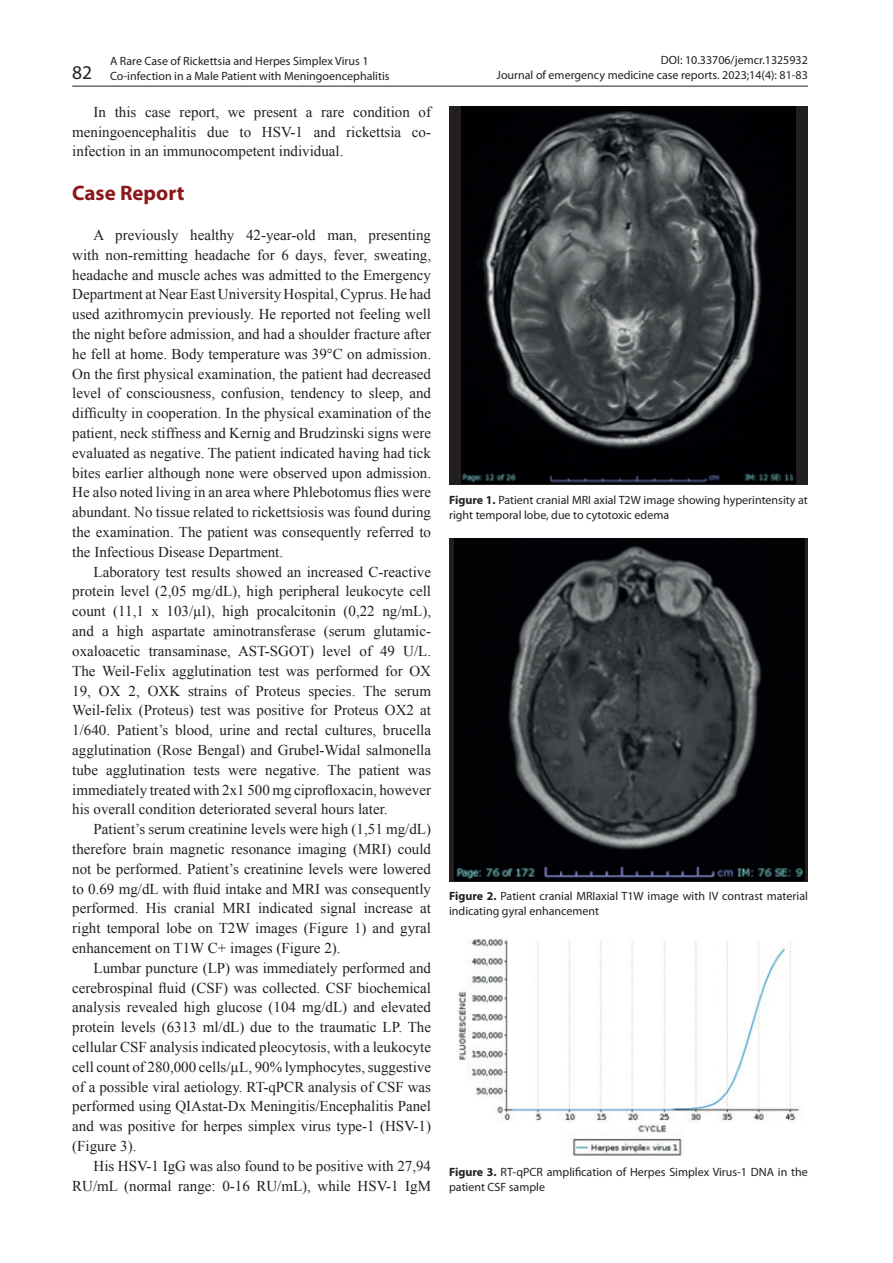
<style>
.page{position:relative;width:893px;height:1263px;background:#fff}
.page>*{position:absolute;margin:0;border:0;box-sizing:border-box;transform-origin:0 0}
.t1{font:700 21px "Myriad Pro";color:#8c171a}
.t2{font:19.5px "Myriad Pro";color:#231f20}
.t3{font:15px/19.8px "Times New Roman";color:#231f20;text-align:justify}
.t4{font:12px/15px "Myriad Pro";color:#231f20}
.s1{font-weight:700}
</style>
<div class="page">
<hr style="left:72px;top:86px;width:736px;height:1px;background:#231f20">
<div style="left:449px;top:106px;width:359px;height:379px;background:#231f20"></div>
<img style="left:462px;top:106px;width:333px;height:377px">
<div style="left:449px;top:538px;width:359px;height:343px;background:linear-gradient(to bottom,#231f20,#231f20)"></div>
<img style="left:455px;top:538px;width:349px;height:342px">
<img style="left:458px;top:938px;width:342px;height:219px">
<h2 class="t2" style="left:72px;top:61px;width:22px">82</h2>
<p class="t4" style="left:110px;top:54px;width:281px;line-height:14.4px">A Rare Case of Rickettsia and Herpes Simplex Virus 1<br>Co-infection in a Male Patient with Meningoencephalitis</p>
<p class="t3" style="left:72px;top:102px;width:360px;text-indent:21px">In this case report, we present a rare condition of meningoencephalitis due to HSV-1 and rickettsia co&shy;infection in an immunocompetent individual.</p>
<h1 class="t1" style="left:72px;top:180px;width:114px">Case Report</h1>
<p class="t3" style="left:72px;top:225px;width:360px;text-indent:21px">A previously healthy 42-year-old man, presenting with non-remitting headache for 6 days, fever, sweating, headache and muscle aches was admitted to the Emergency Department at Near East University Hospital, Cyprus. He had used azithromycin previously. He reported not feeling well the night before admission, and had a shoulder fracture after he fell at home. Body temperature was 39°C on admission.<br>On the first physical examination, the patient had decreased level of consciousness, confusion, tendency to sleep, and difficulty in cooperation. In the physical examination of the patient, neck stiffness and Kernig and Brudzinski signs were evaluated as negative. The patient indicated having had tick bites earlier although none were observed upon admission.<br>He also noted living in an area where Phlebotomus flies were abundant. No tissue related to rickettsiosis was found during the examination. The patient was consequently referred to the Infectious Disease Department.</p>
<p class="t3" style="left:72px;top:561px;width:360px;text-indent:21px">Laboratory test results showed an increased C-reactive protein level (2,05 mg/dL), high peripheral leukocyte cell count (11,1 x 103/µl), high procalcitonin (0,22 ng/mL), and a high aspartate aminotransferase (serum glutamic&shy;oxaloacetic transaminase, AST-SGOT) level of 49 U/L.<br>The Weil-Felix agglutination test was performed for OX 19, OX 2, OXK strains of Proteus species. The serum Weil-felix (Proteus) test was positive for Proteus OX2 at 1/640. Patient’s blood, urine and rectal cultures, brucella agglutination (Rose Bengal) and Grubel-Widal salmonella tube agglutination tests were negative. The patient was immediately treated with 2x1 500 mg ciprofloxacin, however his overall condition deteriorated several hours later.</p>
<p class="t3" style="left:72px;top:819px;width:360px;text-indent:21px">Patient’s serum creatinine levels were high (1,51 mg/dL) therefore brain magnetic resonance imaging (MRI) could not be performed. Patient’s creatinine levels were lowered to 0.69 mg/dL with fluid intake and MRI was consequently performed. His cranial MRI indicated signal increase at right temporal lobe on T2W images (Figure 1) and gyral enhancement on T1W C+ images (Figure 2).</p>
<p class="t3" style="left:72px;top:957px;width:360px;text-indent:21px">Lumbar puncture (LP) was immediately performed and cerebrospinal fluid (CSF) was collected. CSF biochemical analysis revealed high glucose (104 mg/dL) and elevated protein levels (6313 ml/dL) due to the traumatic LP. The cellular CSF analysis indicated pleocytosis, with a leukocyte cell count of 280,000 cells/µL, 90% lymphocytes, suggestive of a possible viral aetiology. RT-qPCR analysis of CSF was performed using QIAstat-Dx Meningitis/Encephalitis Panel and was positive for herpes simplex virus type-1 (HSV-1) (Figure 3).</p>
<p class="t3" style="left:72px;top:1155px;width:360px;text-align:right">His HSV-1 IgG was also found to be positive with 27,94<br>RU/mL (normal range: 0-16 RU/mL), while HSV-1 IgM</p>
<p class="t4" style="left:661px;top:52px;width:149px">DOI: 10.33706/jemcr.1325932</p>
<p class="t4" style="left:497px;top:67px;width:313px">Journal of emergency medicine case reports. 2023;14(4): 81-83</p>
<p class="t4" style="left:449px;top:493px;width:360px"><span class="s1">Figure 1.</span> Patient cranial MRI axial T2W image showing hyperintensity at right temporal lobe, due to cytotoxic edema</p>
<p class="t4" style="left:449px;top:888px;width:360px"><span class="s1">Figure 2.</span> Patient cranial MRIaxial T1W image with IV contrast material indicating gyral enhancement</p>
<p class="t4" style="left:449px;top:1164px;width:360px"><span class="s1">Figure 3.</span> RT-qPCR amplification of Herpes Simplex Virus-1 DNA in the patient CSF sample</p>
</div>
